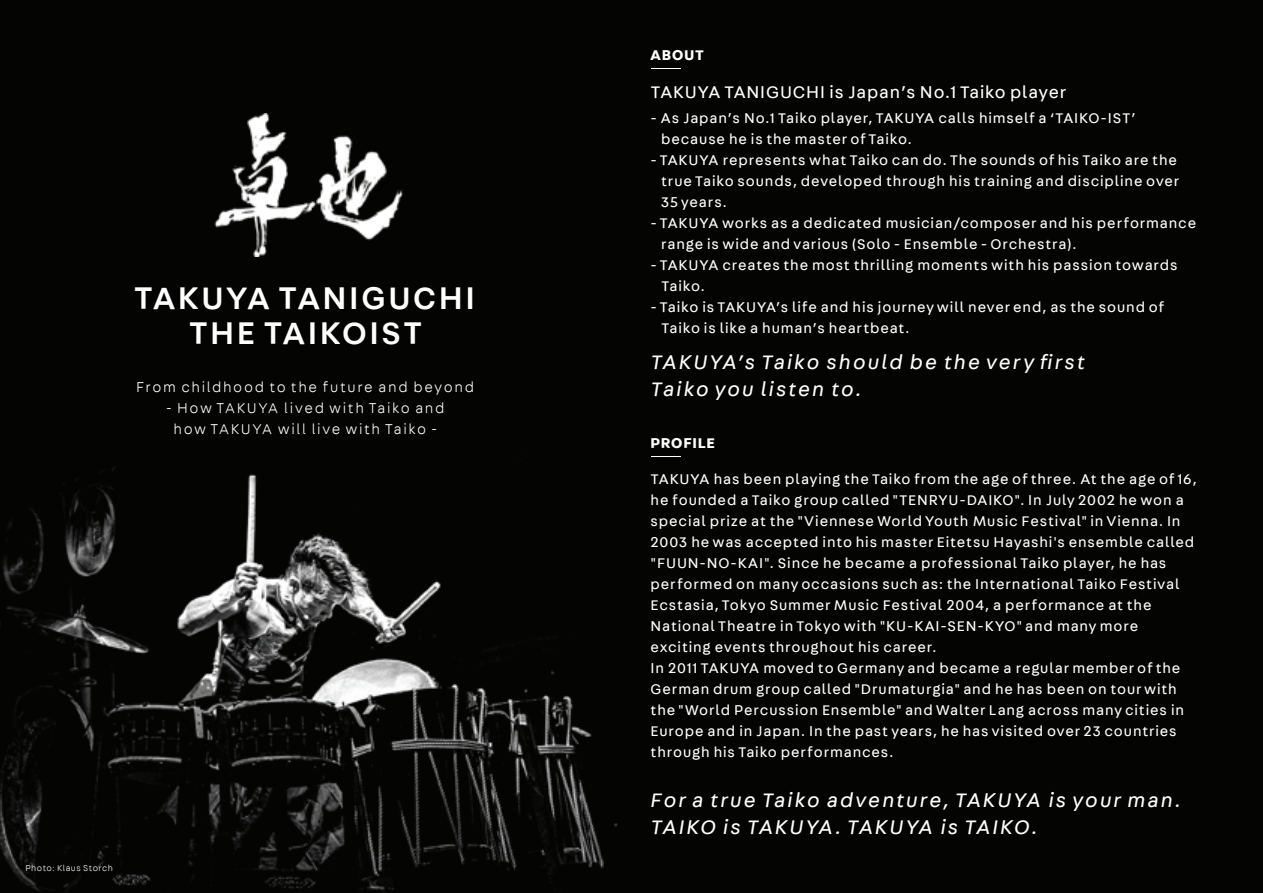
<style>
.page{position:relative;width:1263px;height:893px;background:#040503}
.page>*{position:absolute;margin:0;border:0;box-sizing:border-box;transform-origin:0 0}
.t1{font:500 33px/34.2px "Fabriga";letter-spacing:.075em;color:#fff;text-align:center}
.t2{font:italic 21px/27px "Fabriga";letter-spacing:.095em;color:#fff}
.t3{font:18px "Fabriga";letter-spacing:.05em;color:#fff}
.t4{font:15px/21px "Fabriga";letter-spacing:.06em;color:#fff}
.t5{font:300 15px/21px "Fabriga";letter-spacing:.11em;color:#fff;text-align:center}
.t6{font:700 15px "Fabriga";letter-spacing:.055em;color:#fff}
.t7{font:300 9px "Fabriga";letter-spacing:.055em;color:#fff}
</style>
<div class="page">
<img style="left:201px;top:113px;width:210px;height:143px">
<svg style="left:651px;top:68px;width:29px;height:1px"></svg>
<svg style="left:651px;top:456px;width:29px;height:1px"></svg>
<h1 class="t1" style="left:134px;top:280px;width:343px">TAKUYA TANIGUCHI<br>THE TAIKOIST</h1>
<p class="t5" style="left:136px;top:376px;width:339px">From childhood to the future and beyond</p>
<p class="t5" style="left:166px;top:397px;width:280px">- How TAKUYA lived with Taiko and how TAKUYA will live with Taiko -</p>
<p class="t7" style="left:25px;top:862px;width:89px">Photo: Klaus Storch</p>
<p class="t6" style="left:651px;top:44px;width:55px">ABOUT</p>
<p class="t3" style="left:651px;top:80px;width:417px">TAKUYA TANIGUCHI is Japan’s No.1 Taiko player</p>
<p class="t4" style="left:661px;top:107px;width:476px;text-indent:-10px">- As Japan’s No.1 Taiko player, TAKUYA calls himself a ‘TAIKO-IST’ because he is the master of Taiko.</p>
<p class="t4" style="left:661px;top:149px;width:520px;text-indent:-10px">- TAKUYA represents what Taiko can do. The sounds of his Taiko are the true Taiko sounds, developed through his training and discipline over<br>35 years.</p>
<p class="t4" style="left:661px;top:212px;width:537px;text-indent:-10px">- TAKUYA works as a dedicated musician/composer and his performance range is wide and various (Solo - Ensemble - Orchestra).</p>
<p class="t4" style="left:661px;top:254px;width:518px;text-indent:-10px">- TAKUYA creates the most thrilling moments with his passion towards<br>Taiko.</p>
<p class="t4" style="left:661px;top:296px;width:505px;text-indent:-10px">- Taiko is TAKUYA’s life and his journey will never end, as the sound of<br>Taiko is like a human’s heartbeat.</p>
<h2 class="t2" style="left:651px;top:348px;width:436px">TAKUYA’s Taiko should be the very first<br>Taiko you listen to.</h2>
<p class="t6" style="left:651px;top:432px;width:66px">PROFILE</p>
<p class="t4" style="left:651px;top:468px;width:548px">TAKUYA has been playing the Taiko from the age of three. At the age of 16, he founded a Taiko group called "TENRYU-DAIKO". In July 2002 he won a special prize at the "Viennese World Youth Music Festival" in Vienna. In 2003 he was accepted into his master Eitetsu Hayashi's ensemble called "FUUN-NO-KAI". Since he became a professional Taiko player, he has performed on many occasions such as: the International Taiko Festival Ecstasia, Tokyo Summer Music Festival 2004, a performance at the National Theatre in Tokyo with "KU-KAI-SEN-KYO" and many more exciting events throughout his career.<br>In 2011 TAKUYA moved to Germany and became a regular member of the German drum group called "Drumaturgia" and he has been on tour with the "World Percussion Ensemble" and Walter Lang across many cities in Europe and in Japan. In the past years, he has visited over 23 countries through his Taiko performances.</p>
<h2 class="t2" style="left:651px;top:786px;width:532px">For a true Taiko adventure, TAKUYA is your man.<br>TAIKO is TAKUYA. TAKUYA is TAIKO.</h2>
</div>
